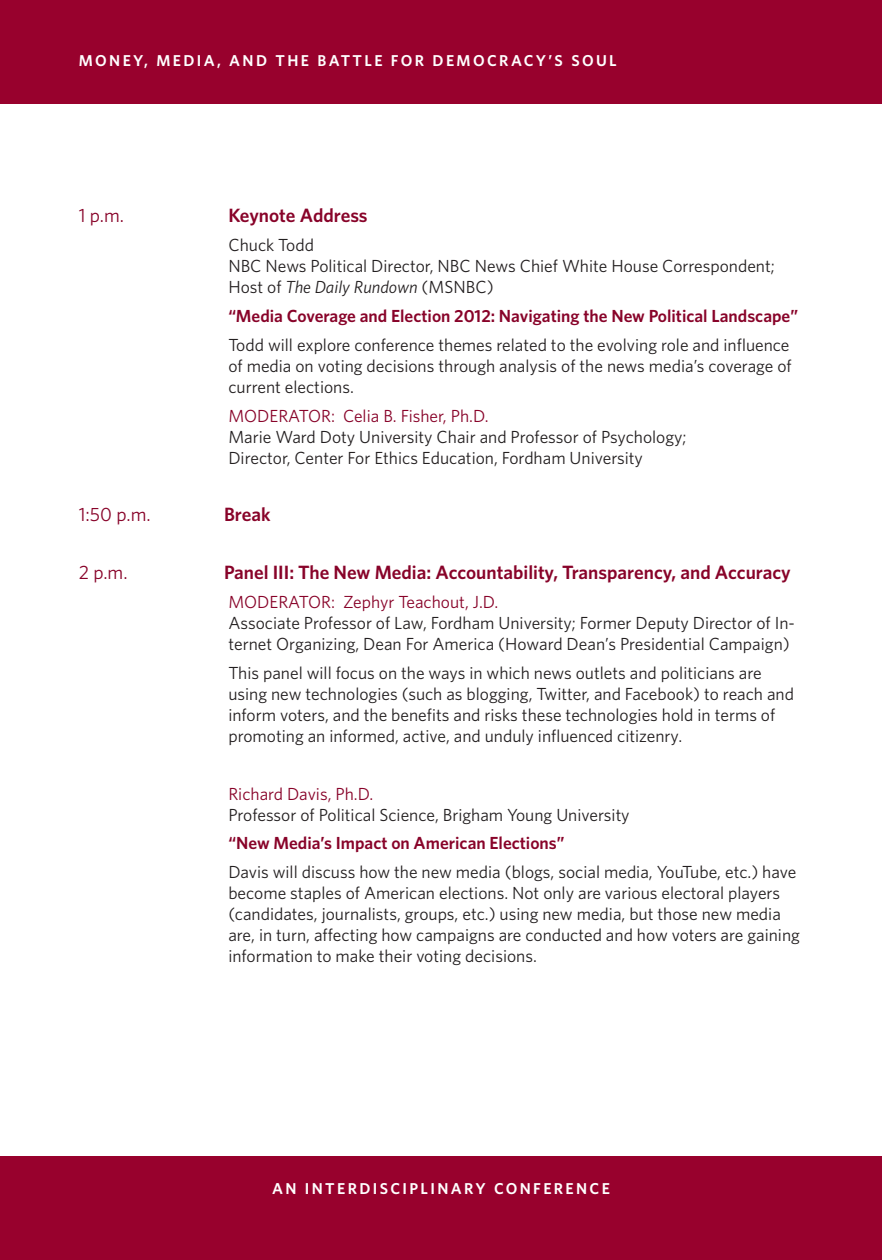
<style>
.page{position:relative;width:882px;height:1260px;background:#fff}
.page>*{position:absolute;margin:0;border:0;box-sizing:border-box;transform-origin:0 0}
.Times{font:600 19.25px "Whitney";color:#880329}
.Times-2{font:19.25px "Whitney";color:#880329}
.Times-3{font:17.5px/21px "Whitney";color:#231f20}
.Times-4{font:600 17.5px "Whitney";color:#880329}
.t1{font:600 15.75px "Whitney";letter-spacing:.15em;color:#fff}
.s1{font-style:italic}
.s2{color:#880329}
</style>
<div class="page">
<div style="left:0;top:1157px;width:882px;height:103px;background:#98012d"></div>
<div style="left:0;top:0;width:882px;height:103px;background:#98012d"></div>
<p class="t1" style="left:79px;top:51px;width:540px">MONEY, MEDIA, AND THE BATTLE FOR DEMOCRACY’S SOUL</p>
<p class="Times-2" style="left:79px;top:204px;width:47px">1 p.m.</p>
<p class="Times" style="left:228px;top:204px;width:141px">Keynote Address</p>
<p class="Times-3" style="left:228px;top:234px;width:548px">Chuck Todd<br>NBC News Political Director, NBC News Chief White House Correspondent;<br>Host of <span class="s1">The Daily Rundown</span> (MSNBC)</p>
<p class="Times-4" style="left:228px;top:305px;width:571px">“Media Coverage and Election 2012: Navigating the New Political Landscape”</p>
<p class="Times-3" style="left:228px;top:334px;width:565px">Todd will explore conference themes related to the evolving role and influence of media on voting decisions through analysis of the news media’s coverage of current elections.</p>
<p class="Times-3" style="left:228px;top:405px;width:460px"><span class="s2">MODERATOR: Celia B. Fisher, Ph.D.<br></span>Marie Ward Doty University Chair and Professor of Psychology;<br>Director, Center For Ethics Education, Fordham University</p>
<p class="Times-2" style="left:79px;top:503px;width:73px">1:50 p.m.</p>
<p class="Times" style="left:224px;top:503px;width:48px">Break</p>
<p class="Times-2" style="left:79px;top:561px;width:50px">2 p.m.</p>
<p class="Times" style="left:224px;top:561px;width:568px">Panel III: The New Media: Accountability, Transparency, and Accuracy</p>
<p class="Times-3" style="left:228px;top:591px;width:568px"><span class="s2">MODERATOR: Zephyr Teachout, J.D.<br></span>Associate Professor of Law, Fordham University; Former Deputy Director of In&shy;ternet Organizing, Dean For America (Howard Dean’s Presidential Campaign)</p>
<p class="Times-3" style="left:228px;top:662px;width:567px">This panel will focus on the ways in which news outlets and politicians are using new technologies (such as blogging, Twitter, and Facebook) to reach and inform voters, and the benefits and risks these technologies hold in terms of promoting an informed, active, and unduly influenced citizenry.</p>
<p class="Times-3" style="left:228px;top:783px;width:403px"><span class="s2">Richard Davis, Ph.D.<br></span>Professor of Political Science, Brigham Young University</p>
<p class="Times-4" style="left:228px;top:833px;width:338px">“New Media’s Impact on American Elections”</p>
<p class="Times-3" style="left:228px;top:861px;width:573px">Davis will discuss how the new media (blogs, social media, YouTube, etc.) have become staples of American elections. Not only are various electoral players (candidates, journalists, groups, etc.) using new media, but those new media are, in turn, affecting how campaigns are conducted and how voters are gaining information to make their voting decisions.</p>
<p class="t1" style="left:272px;top:1179px;width:339px">AN INTERDISCIPLINARY CONFERENCE</p>
</div>
